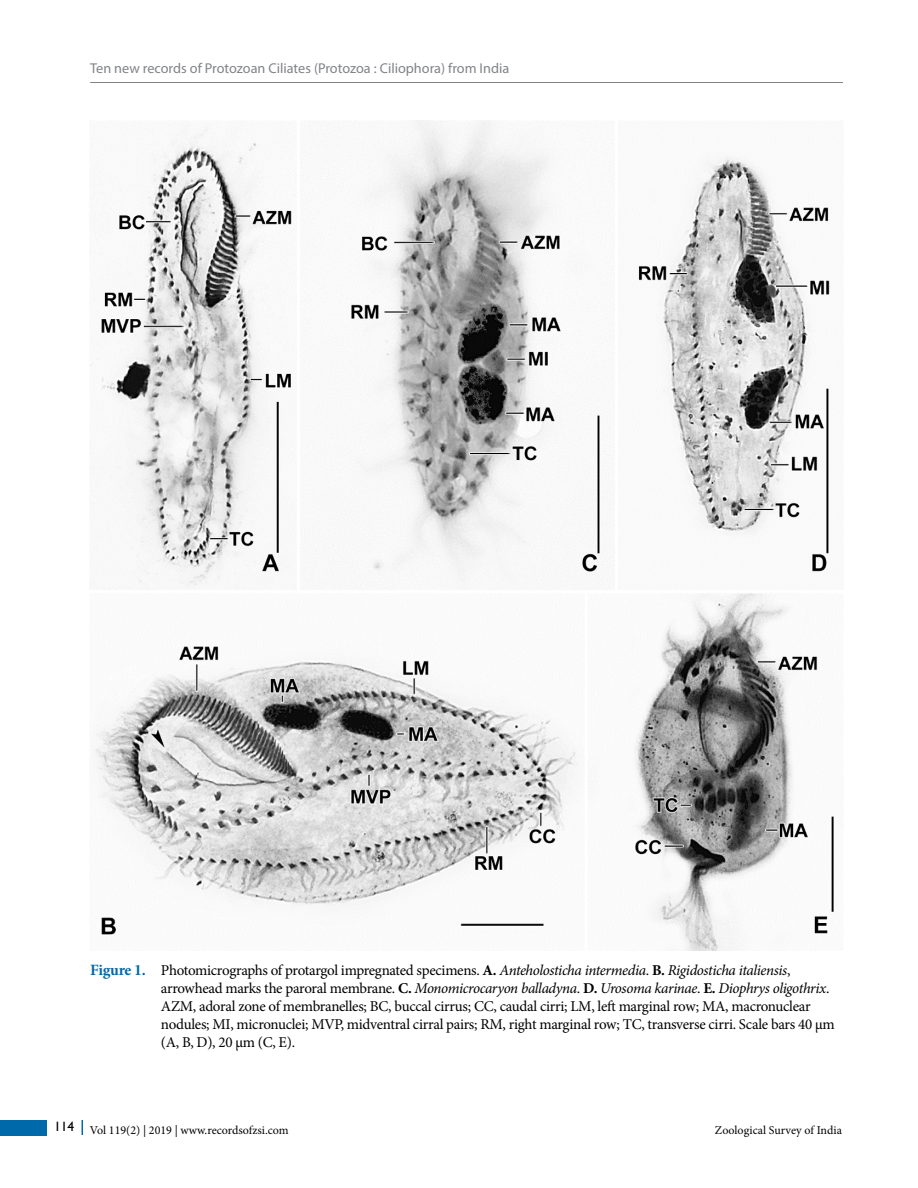
<style>
.page{position:relative;width:918px;height:1188px;background:#fff}
.page>*{position:absolute;margin:0;border:0;box-sizing:border-box;transform-origin:0 0}
.t1{font:15px/18px "Minion Pro";letter-spacing:-.02em;color:#000}
.t2{font:14.25px "Myriad Pro";color:#818387}
.t3{font:12px "Minion Pro";color:#000}
.s1{font-weight:700;font-size:15.75px;color:#0069aa}
.s2{font-weight:700}
.s3{font-style:italic}
</style>
<div class="page">
<div style="left:0;top:1120px;width:47px;height:15px;background:#0069aa"></div>
<svg style="left:82px;top:1120px;width:1px;height:15px"></svg>
<hr style="left:90px;top:82px;width:753px;height:1px;background:#818387">
<img style="left:90px;top:121px;width:744px;height:829px">
<p class="t2" style="left:90px;top:59px;width:421px">Ten new records of Protozoan Ciliates (Protozoa : Ciliophora) from India</p>
<p class="t1" style="left:161px;top:961px;width:675px;text-indent:-71px"><span class="s1">Figure 1.</span> Photomicrographs of protargol impregnated specimens. <span class="s2">A.</span> <span class="s3">Anteholosticha intermedia</span>. <span class="s2">B.</span> <span class="s3">Rigidosticha italiensis</span>, arrowhead marks the paroral membrane. <span class="s2">C.</span> <span class="s3">Monomicrocaryon balladyna</span>. <span class="s2">D.</span> <span class="s3">Urosoma karinae</span>. <span class="s2">E.</span> <span class="s3">Diophrys oligothrix</span>.<br>AZM, adoral zone of membranelles; BC, buccal cirrus; CC, caudal cirri; LM, left marginal row; MA, macronuclear nodules; MI, micronuclei; MVP, midventral cirral pairs; RM, right marginal row; TC, transverse cirri. Scale bars 40 μm (A, B, D), 20 μm (C, E).</p>
<p class="t3" style="left:54px;top:1122px;width:236px"><sup>114</sup> Vol 119(2) | 2019 | www.recordsofzsi.com</p>
<p class="t3" style="left:715px;top:1122px;width:129px">Zoological Survey of India</p>
</div>
